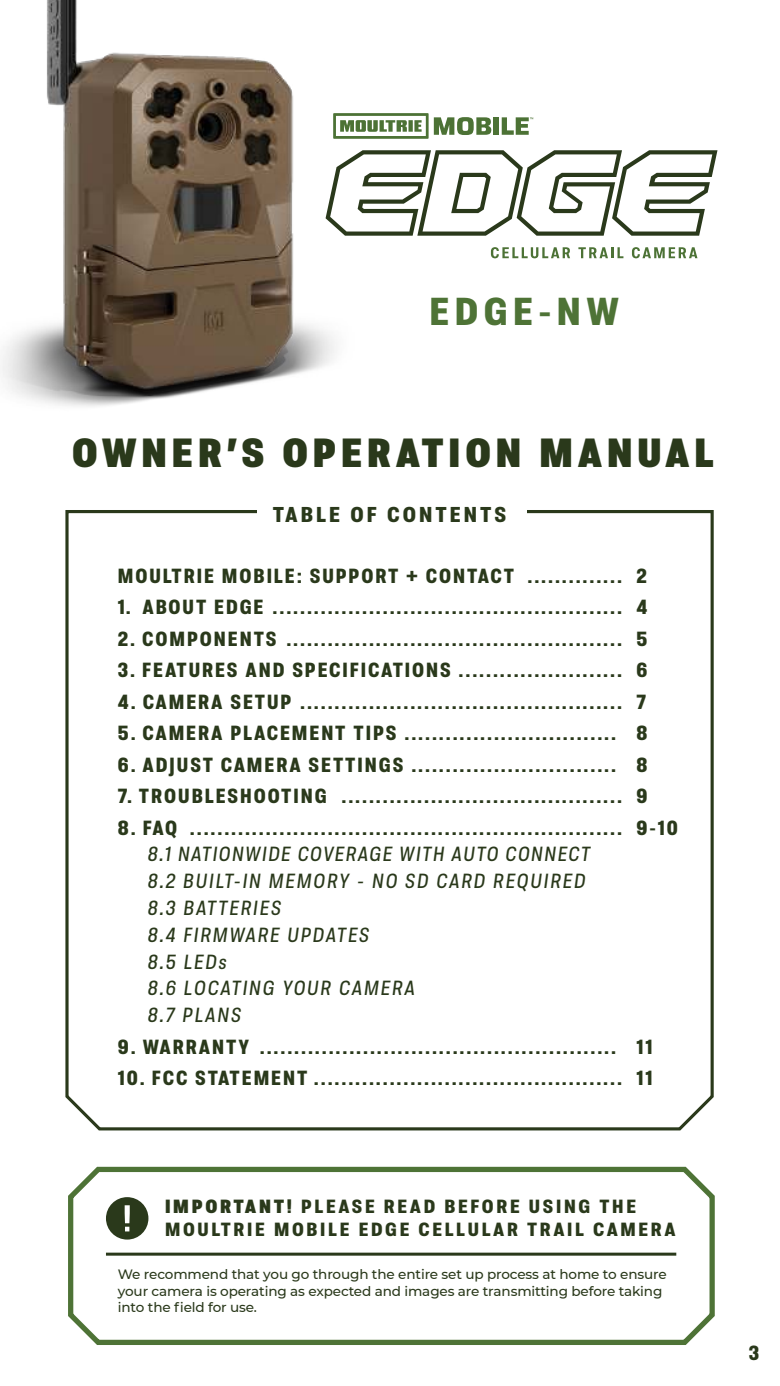
<style>
.page{position:relative;width:780px;height:1386px;background:#fff}
.page>*{position:absolute;margin:0;border:0;box-sizing:border-box;transform-origin:0 0}
.t1{font:800 semi-condensed 40.6px "Molde";letter-spacing:.12em;color:#2a391b}
.t2{font:900 semi-condensed 38.85px "Molde";letter-spacing:.14em;color:#4e7336}
.t3{font:900 semi-condensed 21.53px "Molde";letter-spacing:.14em;color:#2a391b}
.t4{font:900 semi-condensed 20.47px/31.5px "Molde";letter-spacing:.1em;color:#2a391b;scale:.95 1}
.t5{font:italic 500 semi-condensed 20.47px/26.8px "Molde";letter-spacing:.1em;color:#2a391b;scale:.95 1}
.t6{font:900 semi-condensed 19.07px/22.9px "Molde";letter-spacing:.14em;color:#2a391b}
.t7{font:500 13.47px/16.6px "Montserrat";letter-spacing:-.01em;color:#2a391b}
.s1{font-weight:800}
</style>
<div class="page">
<svg style="left:65px;top:510px;width:649px;height:621px"></svg>
<div style="left:257px;top:419px;width:269px;height:113px;background:#fff"></div>
<div style="left:106px;top:1197px;width:42px;height:43px;background:#2a391b;border-radius:50%"></div>
<svg style="left:125px;top:1205px;width:5px;height:26px"></svg>
<hr style="left:106px;top:1253px;width:570px;height:3px;background:#2a391b">
<svg style="left:354px;top:150px;width:363px;height:86px"></svg>
<svg style="left:491px;top:247px;width:79px;height:11px"></svg>
<svg style="left:578px;top:247px;width:45px;height:11px"></svg>
<svg style="left:632px;top:247px;width:65px;height:11px"></svg>
<svg style="left:354px;top:113px;width:74px;height:26px"></svg>
<div style="left:493px;top:117px;width:6px;height:18px;background:#4c7235"></div>
<svg style="left:434px;top:117px;width:57px;height:18px"></svg>
<svg style="left:501px;top:117px;width:32px;height:18px"></svg>
<div style="left:68px;top:1167px;width:646px;height:178px;border:5px solid #4e7336;border-radius:27px"></div>
<img style="left:2px;top:0;width:352px;height:407px">
<h2 class="t2" style="left:429px;top:298px;width:191px">EDGE-NW</h2>
<h1 class="t1" style="left:72px;top:438px;width:643px">OWNER’S OPERATION MANUAL</h1>
<p class="t3" style="left:273px;top:506px;width:235px">TABLE OF CONTENTS</p>
<p class="t4" style="left:118px;top:562px;width:532px">MOULTRIE MOBILE: SUPPORT + CONTACT<br>1 . ABOUT EDGE ...................................................</p>
<p class="t4" style="left:118px;top:625px;width:168px">2. COMPONENTS</p>
<p class="t4" style="left:118px;top:656px;width:532px">3. FEATURES AND SPECIFICATIONS ........................</p>
<p class="t4" style="left:118px;top:688px;width:532px">4. CAMERA SETUP ...............................................</p>
<p class="t4" style="left:118px;top:719px;width:526px">5. CAMERA PLACEMENT TIPS ...............................</p>
<p class="t4" style="left:118px;top:751px;width:526px">6. ADJUST CAMERA SETTINGS ..............................</p>
<p class="t4" style="left:118px;top:782px;width:221px">7. TROUBLESHOOTING</p>
<p class="t4" style="left:118px;top:814px;width:64px">8. FAQ</p>
<p class="t5" style="left:148px;top:843px;width:467px">8.1 NATIONWIDE COVERAGE WITH AUTO CONNECT<br>8.2 BUILT-IN MEMORY - NO SD CARD REQUIRED<br>8.3 BATTERIES<br>8.4 FIRMWARE UPDATES<br>8.5 LEDs<br>8.6 LOCATING YOUR CAMERA<br>8.7 PLANS</p>
<p class="t4" style="left:118px;top:1033px;width:140px">9. WARRANTY</p>
<p class="t4" style="left:118px;top:1064px;width:532px">10. FCC STATEMENT .............................................</p>
<p class="t4" style="left:527px;top:562px;width:101px">..............</p>
<p class="t4" style="left:286px;top:625px;width:355px">.................................................</p>
<p class="t4" style="left:190px;top:782px;width:456px;text-align:right">......................................... ...............................................................</p>
<p class="t4" style="left:260px;top:1033px;width:376px">....................................................</p>
<p class="t4" style="left:636px;top:562px;width:45px">2<br>4<br>5<br>6<br>7<br>8<br>8<br>9<br>9-10</p>
<p class="t4" style="left:636px;top:1033px;width:18px">11<br>11</p>
<p class="t6" style="left:165px;top:1197px;width:512px"><span class="s1">IMPORTANT!</span> PLEASE READ BEFORE USING THE<br>MOULTRIE MOBILE EDGE CELLULAR TRAIL CAMERA</p>
<p class="t7" style="left:118px;top:1266px;width:550px">We recommend that you go through the entire set up process at home to ensure your camera is operating as expected and images are transmitting before taking into the field for use.</p>
<p class="t4" style="left:749px;top:1339px;width:12px">3</p>
</div>
